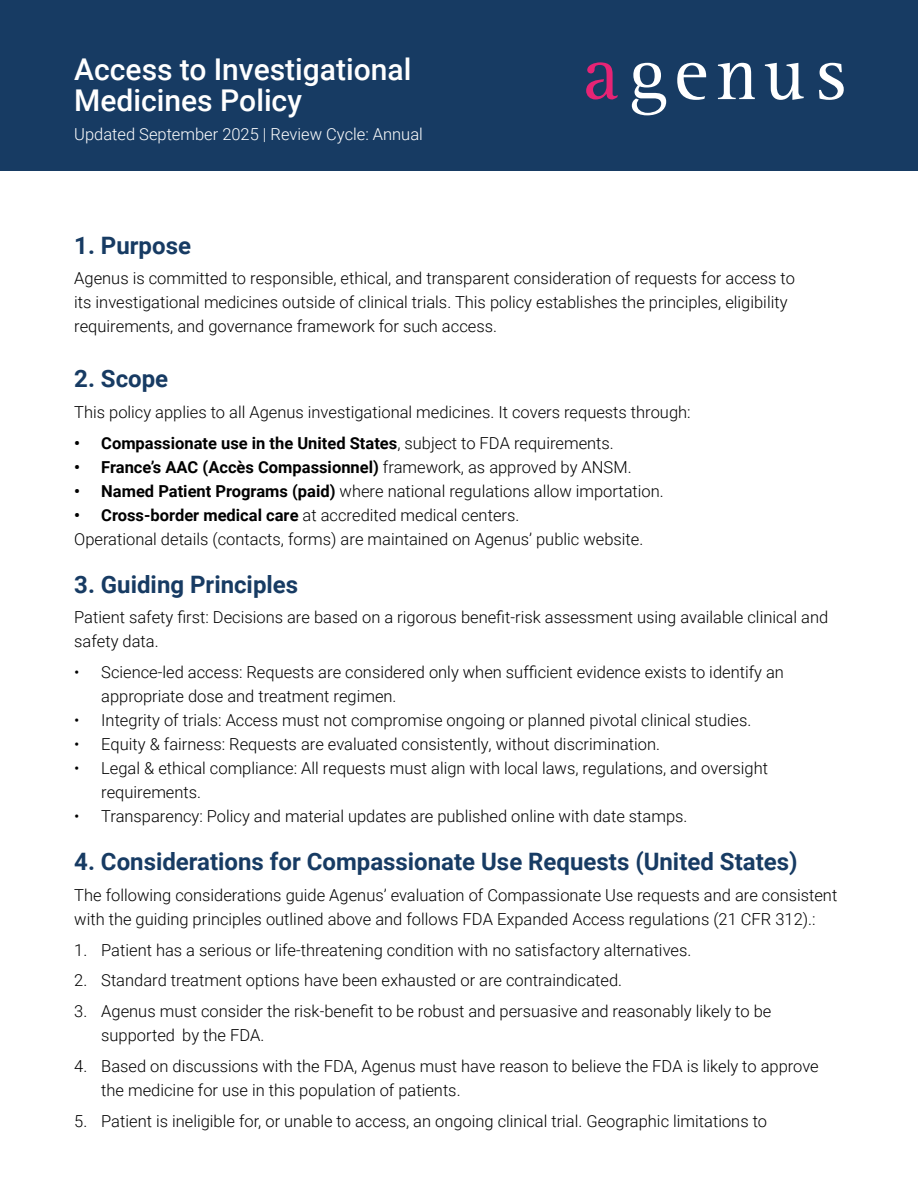
<style>
.page{position:relative;width:918px;height:1188px;background:#fff}
.page>*{position:absolute;margin:0;border:0;box-sizing:border-box;transform-origin:0 0}
.t1{font:500 30px/31.5px "Roboto";color:#fff}
.t2{font:700 24px "Roboto";color:#173b63}
.t3{font:300 16.5px/24px "Roboto";color:#000}
.t4{font:700 16.5px "Roboto";color:#000}
.t5{font:300 16.5px "Roboto";color:#fff}
.s1{font-weight:300}
.s2{font-weight:700}
</style>
<div class="page">
<div style="left:0;top:0;width:918px;height:171px;background:#173b63"></div>
<svg style="left:819px;top:63px;width:25px;height:37px"></svg>
<svg style="left:677px;top:63px;width:29px;height:37px"></svg>
<svg style="left:718px;top:63px;width:37px;height:36px"></svg>
<svg style="left:765px;top:63px;width:39px;height:37px"></svg>
<svg style="left:586px;top:62px;width:32px;height:38px"></svg>
<svg style="left:632px;top:63px;width:34px;height:52px"></svg>
<h1 class="t1" style="left:74px;top:52px;width:339px">Access to Investigational<br>Medicines Policy</h1>
<p class="t5" style="left:74px;top:123px;width:350px">Updated September 2025 | Review Cycle: Annual</p>
<h2 class="t2" style="left:74px;top:228px;width:118px">1. Purpose</h2>
<p class="t3" style="left:74px;top:266px;width:722px">Agenus is committed to responsible, ethical, and transparent consideration of requests for access to its investigational medicines outside of clinical trials. This policy establishes the principles, eligibility requirements, and governance framework for such access.</p>
<h2 class="t2" style="left:74px;top:362px;width:96px">2. Scope</h2>
<p class="t3" style="left:74px;top:399px;width:618px">This policy applies to all Agenus investigational medicines. It covers requests through:</p>
<p class="t4" style="left:74px;top:431px;width:541px">• Compassionate use in the United States<span class="s1">, subject to FDA requirements.</span></p>
<p class="t4" style="left:74px;top:455px;width:559px">• France’s AAC (Accès Compassionnel) <span class="s1">framework, as approved by ANSM.</span></p>
<p class="t3" style="left:74px;top:478px;width:591px"><span class="s2">• Named Patient Programs (paid)</span> where national regulations allow importation.</p>
<p class="t3" style="left:74px;top:502px;width:571px"><span class="s2">• Cross-border medical care</span> at accredited medical centers.<br>Operational details (contacts, forms) are maintained on Agenus’ public website.</p>
<h2 class="t2" style="left:74px;top:567px;width:225px">3. Guiding Principles</h2>
<p class="t3" style="left:74px;top:605px;width:756px">Patient safety first: Decisions are based on a rigorous benefit-risk assessment using available clinical and safety data.</p>
<p class="t3" style="left:101px;top:660px;width:684px;text-indent:-27px">• Science-led access: Requests are considered only when sufficient evidence exists to identify an appropriate dose and treatment regimen.</p>
<p class="t3" style="left:74px;top:708px;width:679px">• Integrity of trials: Access must not compromise ongoing or planned pivotal clinical studies.</p>
<p class="t3" style="left:74px;top:732px;width:587px">• Equity &amp; fairness: Requests are evaluated consistently, without discrimination.</p>
<p class="t3" style="left:101px;top:756px;width:668px;text-indent:-27px">• Legal &amp; ethical compliance: All requests must align with local laws, regulations, and oversight requirements.</p>
<p class="t3" style="left:74px;top:804px;width:615px">• Transparency: Policy and material updates are published online with date stamps.</p>
<h2 class="t2" style="left:74px;top:845px;width:725px">4. Considerations for Compassionate Use Requests (United States)</h2>
<p class="t3" style="left:74px;top:882px;width:765px">The following considerations guide Agenus’ evaluation of Compassionate Use requests and are consistent with the guiding principles outlined above and follows FDA Expanded Access regulations (21 CFR 312).:</p>
<p class="t3" style="left:74px;top:937px;width:619px">1. Patient has a serious or life-threatening condition with no satisfactory alternatives.</p>
<p class="t3" style="left:74px;top:968px;width:550px">2. Standard treatment options have been exhausted or are contraindicated.</p>
<p class="t3" style="left:101px;top:999px;width:672px;text-indent:-27px">3. Agenus must consider the risk-benefit to be robust and persuasive and reasonably likely to be supported by the FDA.</p>
<p class="t3" style="left:101px;top:1053px;width:719px;text-indent:-27px">4. Based on discussions with the FDA, Agenus must have reason to believe the FDA is likely to approve the medicine for use in this population of patients.</p>
<p class="t3" style="left:74px;top:1108px;width:694px">5. Patient is ineligible for, or unable to access, an ongoing clinical trial. Geographic limitations to</p>
</div>
